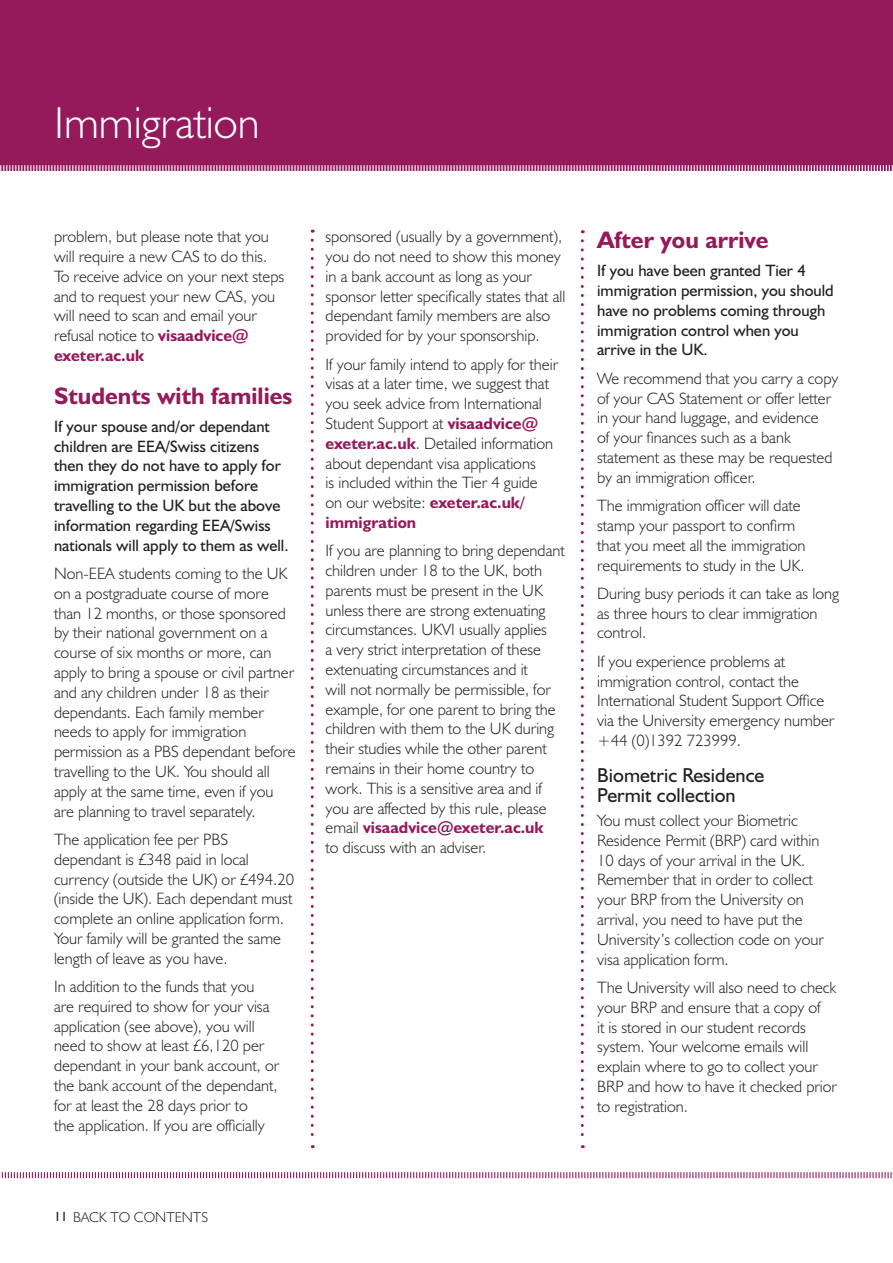
<style>
.page{position:relative;width:893px;height:1263px;background:#fff}
.page>*{position:absolute;margin:0;border:0;box-sizing:border-box;transform-origin:0 0}
.t1{font:300 45px "Humanist 521 BT";color:#fff}
.t2{font:700 24px "Humanist 521 BT";color:#941a5c}
.t3{font:20.25px/19.5px "Humanist 521 BT";color:#231f20}
.t4{font:300 16.5px/19.8px "Humanist 521 BT";color:#231f20}
.t5{font:16.5px/19.8px "Humanist 521 BT";color:#231f20}
.t6{font:300 14.4px "Humanist 521 BT";color:#231f20}
.s1{font-weight:700;color:#941a5c}
.s2{font-weight:400;font-size:13.5px}
</style>
<div class="page">
<div style="left:0;top:0;width:893px;height:170px;background:#941a5c"></div>
<svg style="left:0;top:165px;width:893px;height:6px"></svg>
<svg style="left:1px;top:1172px;width:891px;height:7px"></svg>
<svg style="left:311px;top:240px;width:3px;height:908px"></svg>
<svg style="left:581px;top:241px;width:3px;height:907px"></svg>
<h1 class="t1" style="left:54px;top:95px;width:207px">Immigration</h1>
<p class="t4" style="left:54px;top:226px;width:232px">problem, but please note that you will require a new CAS to do this.<br>To receive advice on your next steps and to request your new CAS, you will need to scan and email your refusal notice to <span class="s1">visaadvice@ exeter.ac.uk</span></p>
<h2 class="t2" style="left:54px;top:380px;width:240px">Students with families</h2>
<p class="t5" style="left:54px;top:416px;width:236px">If your spouse and/or dependant children are EEA/Swiss citizens then they do not have to apply for immigration permission before travelling to the UK but the above information regarding EEA/Swiss nationals will apply to them as well.</p>
<p class="t4" style="left:54px;top:563px;width:243px">Non-EEA students coming to the UK on a postgraduate course of more than 12 months, or those sponsored by their national government on a course of six months or more, can apply to bring a spouse or civil partner and any children under 18 as their dependants. Each family member needs to apply for immigration permission as a PBS dependant before travelling to the UK. You should all apply at the same time, even if you are planning to travel separately.</p>
<p class="t4" style="left:54px;top:829px;width:242px">The application fee per PBS dependant is £348 paid in local currency (outside the UK) or £494.20 (inside the UK). Each dependant must complete an online application form.<br>Your family will be granted the same length of leave as you have.</p>
<p class="t4" style="left:54px;top:976px;width:227px">In addition to the funds that you<br>are required to show for your visa application (see above), you will need to show at least £6,120 per dependant in your bank account, or the bank account of the dependant, for at least the 28 days prior to<br>the application. If you are officially</p>
<p class="t4" style="left:326px;top:226px;width:241px">sponsored (usually by a government), you do not need to show this money in a bank account as long as your sponsor letter specifically states that all dependant family members are also provided for by your sponsorship.</p>
<p class="t4" style="left:326px;top:354px;width:234px">If your family intend to apply for their visas at a later time, we suggest that you seek advice from International<br>Student Support at <span class="s1">visaadvice@ exeter.ac.uk</span>. Detailed information about dependant visa applications<br>is included within the Tier 4 guide on our website: <span class="s1">exeter.ac.uk/ immigration</span></p>
<p class="t4" style="left:326px;top:540px;width:241px">If you are planning to bring dependant children under 18 to the UK, both parents must be present in the UK unless there are strong extenuating circumstances. UKVI usually applies<br>a very strict interpretation of these extenuating circumstances and it<br>will not normally be permissible, for example, for one parent to bring the children with them to the UK during their studies while the other parent remains in their home country to work. This is a sensitive area and if you are affected by this rule, please email <span class="s1">visaadvice@exeter.ac.uk<br></span>to discuss with an adviser.</p>
<p class="t6" style="left:54px;top:1208px;width:155px"><span class="s2">11</span> BACK TO CONTENTS</p>
<h2 class="t2" style="left:597px;top:225px;width:173px">After you arrive</h2>
<p class="t5" style="left:597px;top:260px;width:238px">If you have been granted Tier 4 immigration permission, you should have no problems coming through immigration control when you arrive in the UK.</p>
<p class="t4" style="left:597px;top:368px;width:243px">We recommend that you carry a copy of your CAS Statement or offer letter in your hand luggage, and evidence<br>of your finances such as a bank statement as these may be requested by an immigration officer.</p>
<p class="t4" style="left:597px;top:495px;width:210px">The immigration officer will date stamp your passport to confirm that you meet all the immigration requirements to study in the UK.</p>
<p class="t4" style="left:597px;top:583px;width:243px">During busy periods it can take as long as three hours to clear immigration control.</p>
<p class="t4" style="left:597px;top:651px;width:239px">If you experience problems at immigration control, contact the<br>International Student Support Office via the University emergency number +44 (0)1392 723999.</p>
<p class="t3" style="left:597px;top:765px;width:169px">Biometric Residence<br>Permit collection</p>
<p class="t4" style="left:597px;top:810px;width:228px">You must collect your Biometric<br>Residence Permit (BRP) card within<br>10 days of your arrival in the UK.<br>Remember that in order to collect your BRP from the University on arrival, you need to have put the<br>University’s collection code on your visa application form.</p>
<p class="t4" style="left:597px;top:977px;width:241px">The University will also need to check your BRP and ensure that a copy of<br>it is stored in our student records system. Your welcome emails will explain where to go to collect your<br>BRP and how to have it checked prior to registration.</p>
</div>
